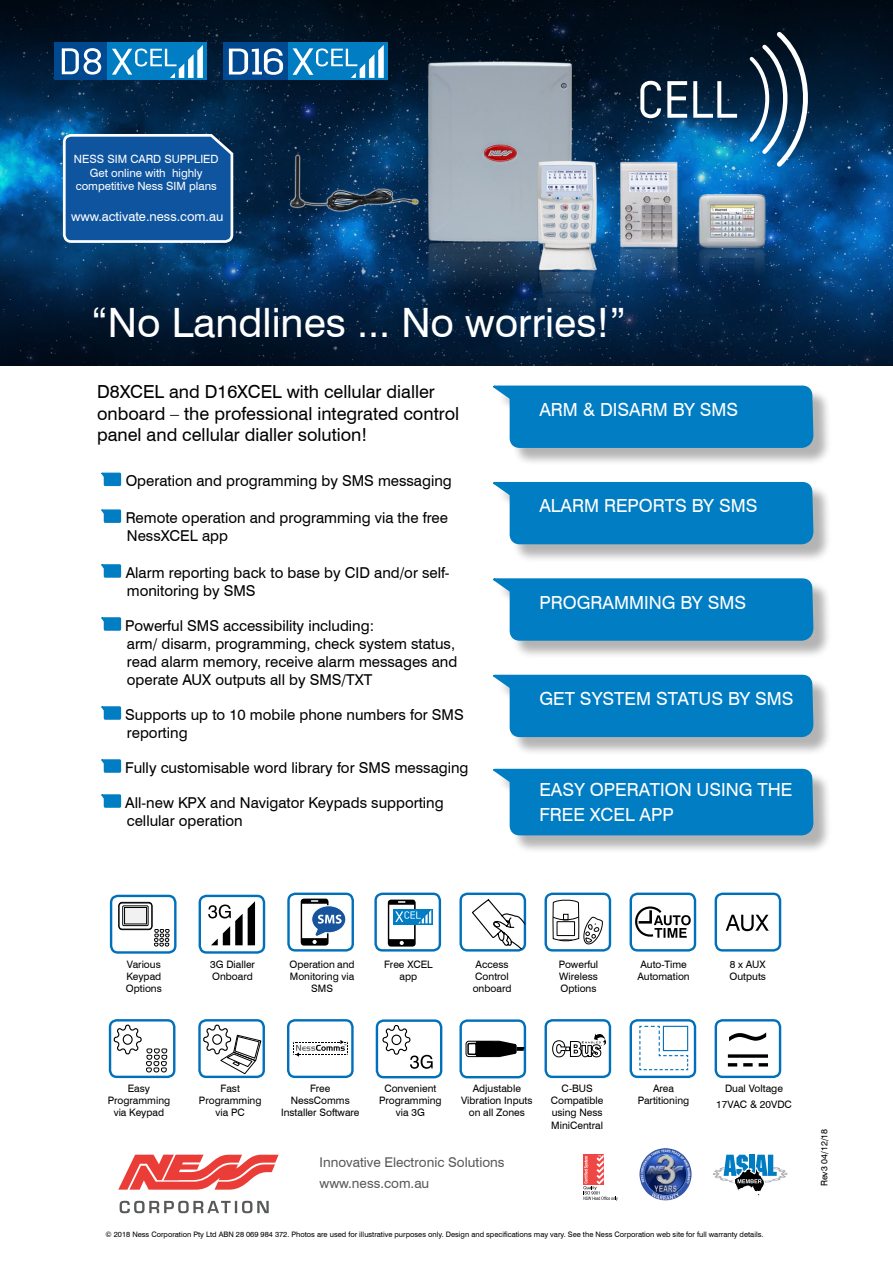
<style>
.page{position:relative;width:893px;height:1263px;background:#fff}
.page>*{position:absolute;margin:0;border:0;box-sizing:border-box;transform-origin:0 0}
.t1{font:40.5px "Swiss 721 BT";color:#fff}
.t2{font:18.15px "Swiss 721 BT";color:#fff}
.t3{font:18px/21.6px "Swiss 721 BT";color:#000}
.t4{font:15px/18px "Swiss 721 BT";color:#000}
.t5{font:13.5px/21.3px "Swiss 721 BT";color:#58595b}
.t6{font:12.9px "Swiss 721 BT";color:#fff}
.t7{font:11.4px "Swiss 721 BT";color:#fff}
.t8{font:10.2px/12.3px "Swiss 721 BT";color:#000;text-align:center}
.t9{font:9px "Swiss 721 BT";color:#000}
.t10{font:7.5px "Swiss 721 BT";color:#000}
</style>
<div class="page">
<img style="left:0;top:0;width:893px;height:366px">
<svg style="left:583px;top:1154px;width:35px;height:47px"></svg>
<img style="left:639px;top:1148px;width:53px;height:53px">
<svg style="left:713px;top:1155px;width:74px;height:41px"></svg>
<svg style="left:118px;top:1155px;width:161px;height:34px"></svg>
<svg style="left:120px;top:1201px;width:149px;height:12px"></svg>
<svg style="left:101px;top:472px;width:21px;height:15px"></svg>
<svg style="left:101px;top:509px;width:21px;height:14px"></svg>
<svg style="left:101px;top:564px;width:21px;height:14px"></svg>
<svg style="left:101px;top:617px;width:21px;height:14px"></svg>
<svg style="left:101px;top:706px;width:21px;height:14px"></svg>
<svg style="left:101px;top:759px;width:21px;height:14px"></svg>
<svg style="left:101px;top:794px;width:21px;height:14px"></svg>
<div style="left:287px;top:892px;width:67px;height:59px;border:2px solid #0070bb;border-radius:7px"></div>
<div style="left:301px;top:898px;width:28px;height:47px;background:#000;border-radius:3px"></div>
<svg style="left:302px;top:900px;width:44px;height:44px"></svg>
<div style="left:374px;top:892px;width:67px;height:59px;border:2px solid #0070bb;border-radius:7px"></div>
<div style="left:388px;top:899px;width:28px;height:47px;background:#000;border-radius:3px"></div>
<div style="left:393px;top:909px;width:40px;height:15px;background:#4aa2d4"></div>
<svg style="left:389px;top:901px;width:42px;height:44px"></svg>
<svg style="left:635px;top:906px;width:56px;height:32px"></svg>
<div style="left:630px;top:892px;width:66px;height:59px;border:2px solid #0070bb;border-radius:7px"></div>
<div style="left:110px;top:895px;width:67px;height:59px;border:2px solid #0070bb;border-radius:7px"></div>
<div style="left:199px;top:895px;width:66px;height:59px;border:2px solid #0070bb;border-radius:7px"></div>
<div style="left:109px;top:1019px;width:66px;height:59px;border:2px solid #0070bb;border-radius:7px"></div>
<div style="left:198px;top:1019px;width:67px;height:59px;border:2px solid #0070bb;border-radius:7px"></div>
<div style="left:376px;top:1019px;width:66px;height:59px;border:2px solid #0070bb;border-radius:7px"></div>
<div style="left:287px;top:1019px;width:67px;height:59px;border:2px solid #0070bb;border-radius:7px"></div>
<div style="left:715px;top:892px;width:66px;height:59px;border:2px solid #0070bb;border-radius:7px"></div>
<svg style="left:726px;top:915px;width:43px;height:16px"></svg>
<div style="left:459px;top:892px;width:67px;height:59px;border:2px solid #0070bb;border-radius:7px"></div>
<svg style="left:471px;top:898px;width:55px;height:52px"></svg>
<div style="left:544px;top:892px;width:67px;height:59px;border:2px solid #0070bb;border-radius:7px"></div>
<svg style="left:552px;top:899px;width:51px;height:53px"></svg>
<div style="left:544px;top:1019px;width:67px;height:59px;border:2px solid #0070bb;border-radius:7px"></div>
<svg style="left:552px;top:1033px;width:54px;height:24px"></svg>
<div style="left:459px;top:1019px;width:67px;height:59px;border:2px solid #0070bb;border-radius:7px"></div>
<svg style="left:468px;top:1043px;width:8px;height:12px"></svg>
<div style="left:466px;top:1041px;width:36px;height:16px;border:1px solid #000;border-radius:3px"></div>
<svg style="left:492px;top:1041px;width:32px;height:15px"></svg>
<div style="left:476px;top:1041px;width:16px;height:15px;background:#000"></div>
<svg style="left:293px;top:1040px;width:55px;height:17px"></svg>
<div style="left:630px;top:1019px;width:66px;height:59px;border:2px solid #0070bb;border-radius:7px"></div>
<svg style="left:639px;top:1025px;width:50px;height:46px"></svg>
<div style="left:663px;top:1026px;width:25px;height:25px;border:1px solid #0070bb"></div>
<div style="left:715px;top:1019px;width:66px;height:59px;border:2px solid #0070bb;border-radius:7px"></div>
<svg style="left:728px;top:1054px;width:40px;height:4px"></svg>
<svg style="left:728px;top:1063px;width:40px;height:3px"></svg>
<svg style="left:729px;top:1032px;width:37px;height:9px"></svg>
<svg style="left:112px;top:1021px;width:55px;height:51px"></svg>
<svg style="left:154px;top:929px;width:15px;height:17px"></svg>
<svg style="left:119px;top:902px;width:33px;height:28px"></svg>
<div style="left:119px;top:902px;width:33px;height:28px;border:1px solid #000;border-radius:3px"></div>
<div style="left:119px;top:903px;width:33px;height:26px;border:1px solid #000;border-radius:3px"></div>
<div style="left:123px;top:906px;width:25px;height:20px;border:1px solid #000"></div>
<div style="left:125px;top:907px;width:22px;height:17px;background:#f1f1f2"></div>
<div style="left:124px;top:907px;width:23px;height:17px;border:1px solid #000"></div>
<svg style="left:202px;top:1021px;width:60px;height:54px"></svg>
<svg style="left:381px;top:1022px;width:52px;height:47px"></svg>
<svg style="left:208px;top:901px;width:47px;height:44px"></svg>
<div style="left:497px;top:388px;width:335px;height:79px;background:#000;opacity:.3"></div>
<svg style="left:493px;top:385px;width:321px;height:64px;background:#1285c6"></svg>
<div style="left:497px;top:484px;width:335px;height:79px;background:#000;opacity:.3"></div>
<svg style="left:493px;top:481px;width:321px;height:64px;background:#1285c6"></svg>
<div style="left:497px;top:581px;width:335px;height:78px;background:#000;opacity:.3"></div>
<svg style="left:493px;top:578px;width:321px;height:24px;background:#0d83c5"></svg>
<div style="left:497px;top:677px;width:335px;height:79px;background:#000;opacity:.3"></div>
<div style="left:497px;top:771px;width:335px;height:83px;background:#000;opacity:.3"></div>
<svg style="left:493px;top:602px;width:321px;height:234px;fill:#007dc3"></svg>
<svg style="left:62px;top:133px;width:173px;height:111px;background:#1f5fa3"></svg>
<img style="left:415px;top:53px;width:363px;height:263px">
<svg style="left:746px;top:27px;width:68px;height:144px;background:#2b5070"></svg>
<div style="left:54px;top:43px;width:53px;height:37px;background:#004990"></div>
<div style="left:107px;top:43px;width:100px;height:37px;background:#007dc3"></div>
<svg style="left:62px;top:48px;width:39px;height:27px"></svg>
<svg style="left:112px;top:45px;width:91px;height:33px"></svg>
<div style="left:223px;top:43px;width:65px;height:37px;background:#004990"></div>
<div style="left:288px;top:43px;width:99px;height:37px;background:#007dc3"></div>
<svg style="left:293px;top:45px;width:91px;height:33px"></svg>
<svg style="left:229px;top:48px;width:54px;height:27px"></svg>
<svg style="left:640px;top:81px;width:97px;height:37px"></svg>
<img style="left:286px;top:152px;width:142px;height:94px">
<p class="t7" style="left:74px;top:152px;width:17px">Ness</p>
<p class="t7" style="left:107px;top:152px;width:32px">SIM card</p>
<p class="t7" style="left:164px;top:152px;width:15px">Supplied</p>
<p class="t7" style="left:90px;top:166px;width:114px">Get online with highly</p>
<p class="t7" style="left:76px;top:179px;width:143px">competitive Ness SIM plans</p>
<p class="t6" style="left:71px;top:209px;width:154px">www.activate.ness.com.au</p>
<h1 class="t1" style="left:91px;top:298px;width:536px">“No Landlines ... No worries!”</h1>
<p class="t3" style="left:97px;top:381px;width:364px">D8XCEL and D16XCEL with cellular dialler onboard – the professional integrated control panel and cellular dialler solution!</p>
<p class="t4" style="left:126px;top:472px;width:328px">Operation and programming by SMS messaging</p>
<p class="t4" style="left:126px;top:508px;width:324px">Remote operation and programming via the free<br>NessXCEL app</p>
<p class="t4" style="left:126px;top:563px;width:325px">Alarm reporting back to base by CID and/or self&shy;monitoring by SMS</p>
<p class="t4" style="left:125px;top:616px;width:334px">Powerful SMS accessibility including:<br>arm/ disarm, programming, check system status, read alarm memory, receive alarm messages and operate AUX outputs all by SMS/TXT</p>
<p class="t4" style="left:125px;top:705px;width:340px">Supports up to 10 mobile phone numbers for SMS reporting</p>
<p class="t4" style="left:125px;top:758px;width:345px">Fully customisable word library for SMS messaging</p>
<p class="t4" style="left:125px;top:793px;width:320px">All-new KPX and Navigator Keypads supporting cellular operation</p>
<p class="t2" style="left:539px;top:398px;width:85px">ARM &amp; Disarm</p>
<p class="t2" style="left:673px;top:398px;width:67px">by SMS</p>
<p class="t2" style="left:539px;top:495px;width:24px">Alarm</p>
<p class="t2" style="left:604px;top:495px;width:13px">reports</p>
<p class="t2" style="left:692px;top:495px;width:67px">by SMS</p>
<p class="t2" style="left:539px;top:591px;width:25px">Programming</p>
<p class="t2" style="left:680px;top:591px;width:67px">by SMS</p>
<p class="t2" style="left:539px;top:688px;width:76px">Get System</p>
<p class="t2" style="left:656px;top:688px;width:24px">Status</p>
<p class="t2" style="left:728px;top:688px;width:67px">by SMS</p>
<p class="t2" style="left:539px;top:779px;width:77px">Easy Operation</p>
<p class="t2" style="left:697px;top:779px;width:12px">using</p>
<p class="t2" style="left:758px;top:779px;width:34px">the</p>
<p class="t2" style="left:539px;top:804px;width:23px">Free</p>
<p class="t2" style="left:590px;top:804px;width:62px">XCEL app</p>
<p class="t8" style="left:126px;top:958px;width:37px;text-align:justify">Various Keypad Options</p>
<p class="t8" style="left:210px;top:958px;width:46px;text-align:left">3G Dialler<br>Onboard</p>
<p class="t8" style="left:473px;top:958px;width:40px;text-align:left">Access<br>Control onboard</p>
<p class="t8" style="left:559px;top:958px;width:41px;text-align:justify">Powerful Wireless Options</p>
<p class="t8" style="left:289px;top:958px;width:67px">Operation and<br>Monitoring via<br>SMS</p>
<p class="t8" style="left:384px;top:958px;width:50px">Free XCEL app</p>
<p class="t8" style="left:637px;top:958px;width:54px;text-align:left">Auto-Time<br>Automation</p>
<p class="t8" style="left:729px;top:958px;width:38px;text-align:left">8 x AUX<br>Outputs</p>
<p class="t8" style="left:108px;top:1082px;width:64px">Easy<br>Programming via Keypad</p>
<p class="t8" style="left:199px;top:1082px;width:64px">Fast<br>Programming via PC</p>
<p class="t8" style="left:281px;top:1082px;width:80px">Free<br>NessComms<br>Installer Software</p>
<p class="t8" style="left:379px;top:1082px;width:64px">Convenient<br>Programming via 3G</p>
<p class="t8" style="left:461px;top:1082px;width:73px">Adjustable<br>Vibration Inputs on all Zones</p>
<p class="t5" style="left:320px;top:1151px;width:186px">Innovative Electronic Solutions www.ness.com.au</p>
<p class="t8" style="left:551px;top:1082px;width:54px">C-BUS<br>Compatible using Ness<br>MiniCentral</p>
<p class="t8" style="left:638px;top:1082px;width:53px">Area<br>Partitioning</p>
<p class="t8" style="left:716px;top:1080px;width:77px;line-height:15.8px">Dual Voltage<br>17VAC &amp; 20VDC</p>
<p class="t10" style="left:106px;top:1230px;width:659px">© 2018 Ness Corporation Pty Ltd ABN 28 069 984 372. Photos are used for illustrative purposes only. Design and specifications may vary. See the Ness Corporation web site for full warranty details.</p>
<p class="t9" style="left:819px;top:1186px;width:59px;rotate:-90deg">Rev3 04/12/18</p>
</div>
